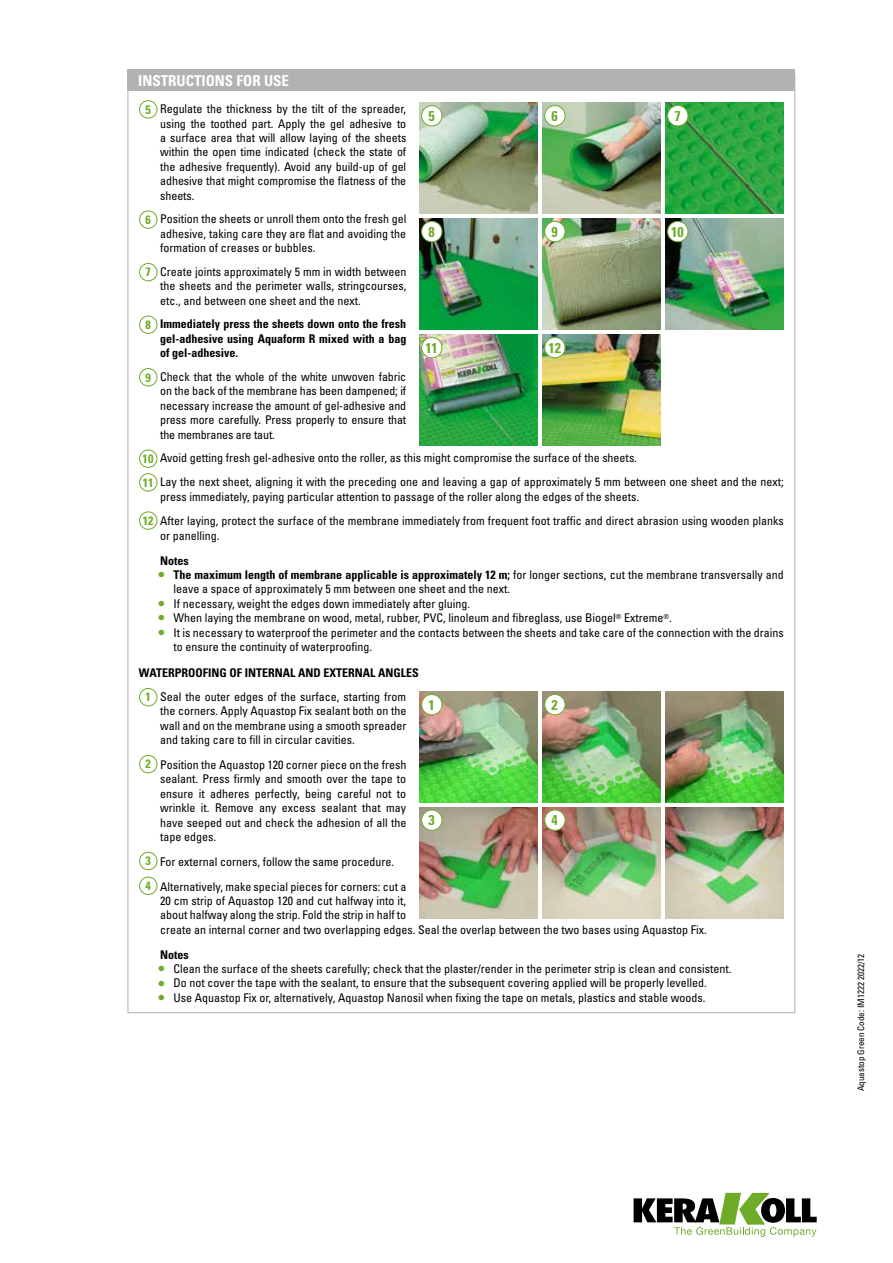
<style>
.page{position:relative;width:893px;height:1263px;background:#fff}
.page>*{position:absolute;margin:0;border:0;box-sizing:border-box;transform-origin:0 0}
.t1{font:700 condensed 15px "Univers LT Std";color:#fff}
.t2{font:700 condensed 14.25px "Univers LT Std";color:#6eab28}
.t3{font:condensed 12px/14.4px "Univers LT Std";color:#000;text-align:justify}
.t4{font:700 condensed 12px/14.4px "Univers LT Std";color:#000;text-align:justify}
.t5{font:condensed 9px "Univers LT Std";color:#000}
.s1{font-weight:700;font-size:12.15px;color:#6eab28}
.s2{font-size:12.15px;color:#6eab28}
.s3{font-size:18px;color:#6eab28}
.s4{font-weight:700}
</style>
<div class="page">
<svg style="left:634px;top:1193px;width:183px;height:44px"></svg>
<div style="left:139px;top:100px;width:18px;height:18px;border:1px solid #6eab28;border-radius:50%"></div>
<div style="left:139px;top:210px;width:18px;height:19px;border:1px solid #6eab28;border-radius:50%"></div>
<div style="left:139px;top:263px;width:18px;height:18px;border:1px solid #6eab28;border-radius:50%"></div>
<div style="left:139px;top:316px;width:18px;height:18px;border:1px solid #6eab28;border-radius:50%"></div>
<div style="left:139px;top:368px;width:18px;height:18px;border:1px solid #6eab28;border-radius:50%"></div>
<div style="left:139px;top:450px;width:18px;height:18px;border:1px solid #6eab28;border-radius:50%"></div>
<div style="left:139px;top:473px;width:18px;height:18px;border:1px solid #6eab28;border-radius:50%"></div>
<div style="left:139px;top:511px;width:18px;height:19px;border:1px solid #6eab28;border-radius:50%"></div>
<div style="left:139px;top:688px;width:18px;height:18px;border:1px solid #6eab28;border-radius:50%"></div>
<div style="left:139px;top:755px;width:18px;height:18px;border:1px solid #6eab28;border-radius:50%"></div>
<div style="left:139px;top:852px;width:18px;height:18px;border:1px solid #6eab28;border-radius:50%"></div>
<div style="left:139px;top:877px;width:18px;height:18px;border:1px solid #6eab28;border-radius:50%"></div>
<div style="left:128px;top:70px;width:667px;height:21px;background:#b3b2b2"></div>
<img style="left:542px;top:692px;width:119px;height:111px">
<div style="left:545px;top:694px;width:20px;height:21px;background:#fff;border-radius:50%"></div>
<div style="left:544px;top:694px;width:21px;height:21px;border:1px solid #6eab28;border-radius:50%"></div>
<img style="left:542px;top:807px;width:119px;height:111px">
<div style="left:545px;top:810px;width:20px;height:20px;background:#fff;border-radius:50%"></div>
<div style="left:544px;top:809px;width:21px;height:22px;border:1px solid #6eab28;border-radius:50%"></div>
<img style="left:665px;top:692px;width:119px;height:111px">
<img style="left:419px;top:692px;width:118px;height:111px">
<div style="left:422px;top:694px;width:20px;height:21px;background:#fff;border-radius:50%"></div>
<div style="left:421px;top:694px;width:21px;height:21px;border:1px solid #6eab28;border-radius:50%"></div>
<img style="left:419px;top:807px;width:118px;height:111px">
<div style="left:422px;top:810px;width:20px;height:20px;background:#fff;border-radius:50%"></div>
<div style="left:421px;top:809px;width:21px;height:22px;border:1px solid #6eab28;border-radius:50%"></div>
<img style="left:665px;top:807px;width:119px;height:111px">
<img style="left:665px;top:219px;width:118px;height:111px">
<div style="left:668px;top:221px;width:20px;height:21px;background:#fff;border-radius:50%"></div>
<div style="left:667px;top:221px;width:21px;height:21px;border:1px solid #6eab28;border-radius:50%"></div>
<img style="left:419px;top:335px;width:118px;height:111px">
<div style="left:422px;top:337px;width:20px;height:21px;background:#fff;border-radius:50%"></div>
<div style="left:421px;top:337px;width:21px;height:21px;border:1px solid #6eab28;border-radius:50%"></div>
<img style="left:542px;top:103px;width:119px;height:111px">
<div style="left:545px;top:106px;width:20px;height:20px;background:#fff;border-radius:50%"></div>
<div style="left:544px;top:105px;width:21px;height:21px;border:1px solid #6eab28;border-radius:50%"></div>
<img style="left:419px;top:219px;width:118px;height:111px">
<div style="left:422px;top:221px;width:20px;height:21px;background:#fff;border-radius:50%"></div>
<div style="left:421px;top:221px;width:21px;height:21px;border:1px solid #6eab28;border-radius:50%"></div>
<img style="left:542px;top:219px;width:119px;height:111px">
<div style="left:545px;top:221px;width:20px;height:21px;background:#fff;border-radius:50%"></div>
<div style="left:544px;top:221px;width:22px;height:21px;border:1px solid #6eab28;border-radius:50%"></div>
<img style="left:665px;top:103px;width:118px;height:111px">
<div style="left:668px;top:106px;width:20px;height:20px;background:#fff;border-radius:50%"></div>
<div style="left:667px;top:105px;width:21px;height:21px;border:1px solid #6eab28;border-radius:50%"></div>
<img style="left:419px;top:103px;width:118px;height:111px">
<div style="left:422px;top:106px;width:20px;height:20px;background:#fff;border-radius:50%"></div>
<div style="left:421px;top:105px;width:21px;height:21px;border:1px solid #6eab28;border-radius:50%"></div>
<img style="left:542px;top:335px;width:119px;height:111px">
<div style="left:545px;top:337px;width:20px;height:21px;background:#fff;border-radius:50%"></div>
<div style="left:544px;top:337px;width:22px;height:21px;border:1px solid #6eab28;border-radius:50%"></div>
<p class="t1" style="left:138px;top:71px;width:152px">INSTRUCTIONS FOR USE</p>
<p class="t3" style="left:160px;top:102px;width:248px;text-indent:-15px"><span class="s1">5</span> Regulate the thickness by the tilt of the spreader, using the toothed part. Apply the gel adhesive to a surface area that will allow laying of the sheets within the open time indicated (check the state of the adhesive frequently). Avoid any build-up of gel adhesive that might compromise the flatness of the sheets.</p>
<p class="t3" style="left:160px;top:212px;width:248px;text-indent:-15px"><span class="s1">6</span> Position the sheets or unroll them onto the fresh gel adhesive, taking care they are flat and avoiding the formation of creases or bubbles.</p>
<p class="t3" style="left:160px;top:264px;width:248px;text-indent:-15px"><span class="s1">7</span> Create joints approximately 5 mm in width between the sheets and the perimeter walls, stringcourses, etc., and between one sheet and the next.</p>
<p class="t4" style="left:160px;top:317px;width:248px;text-indent:-15px"><span class="s2">8</span> Immediately press the sheets down onto the fresh gel-adhesive using Aquaform R mixed with a bag of gel-adhesive.</p>
<p class="t3" style="left:160px;top:369px;width:248px;text-indent:-15px"><span class="s1">9</span> Check that the whole of the white unwoven fabric on the back of the membrane has been dampened; if necessary increase the amount of gel-adhesive and press more carefully. Press properly to ensure that the membranes are taut.</p>
<p class="t3" style="left:143px;top:446px;width:643px;line-height:23.7px"><span class="s1">10</span> Avoid getting fresh gel-adhesive onto the roller, as this might compromise the surface of the sheets.<br><span class="s1">11</span> Lay the next sheet, aligning it with the preceding one and leaving a gap of approximately 5 mm between one sheet and the next;</p>
<p class="t3" style="left:143px;top:484px;width:643px;line-height:24.8px;text-indent:18px">press immediately, paying particular attention to passage of the roller along the edges of the sheets.<br><span class="s1">12</span> After laying, protect the surface of the membrane immediately from frequent foot traffic and direct abrasion using wooden planks</p>
<p class="t3" style="left:160px;top:528px;width:61px">or panelling.</p>
<p class="t4" style="left:160px;top:553px;width:30px">Notes</p>
<p class="t3" style="left:173px;top:567px;width:612px;text-indent:-15px"><span class="s3">•</span> <span class="s4">The maximum length of membrane applicable is approximately 12 m;</span> for longer sections, cut the membrane transversally and leave a space of approximately 5 mm between one sheet and the next.</p>
<p class="t3" style="left:158px;top:596px;width:313px"><span class="s3">•</span> If necessary, weight the edges down immediately after gluing.</p>
<p class="t3" style="left:158px;top:610px;width:515px"><span class="s3">•</span> When laying the membrane on wood, metal, rubber, PVC, linoleum and fibreglass, use Biogel<sup>®</sup> Extreme<sup>®</sup>.</p>
<p class="t3" style="left:173px;top:625px;width:612px;text-indent:-15px"><span class="s3">•</span> It is necessary to waterproof the perimeter and the contacts between the sheets and take care of the connection with the drains to ensure the continuity of waterproofing.</p>
<p class="t3" style="left:139px;top:661px;width:281px;line-height:23.7px;text-align:center"><span class="s4">WATERPROOFING OF INTERNAL AND EXTERNAL ANGLES<br></span><span class="s1">1</span> Seal the outer edges of the surface, starting from</p>
<p class="t3" style="left:160px;top:704px;width:248px">the corners. Apply Aquastop Fix sealant both on the wall and on the membrane using a smooth spreader and taking care to fill in circular cavities.</p>
<p class="t3" style="left:160px;top:757px;width:248px;text-indent:-15px"><span class="s1">2</span> Position the Aquastop 120 corner piece on the fresh sealant. Press firmly and smooth over the tape to ensure it adheres perfectly, being careful not to wrinkle it. Remove any excess sealant that may have seeped out and check the adhesion of all the tape edges.</p>
<p class="t3" style="left:145px;top:849px;width:262px;line-height:24.8px"><span class="s1">3</span> For external corners, follow the same procedure.<br><span class="s1">4</span> Alternatively, make special pieces for corners: cut a</p>
<p class="t3" style="left:160px;top:893px;width:548px;text-align:left">20 cm strip of Aquastop 120 and cut halfway into it,<br>about halfway along the strip. Fold the strip in half to<br>create an internal corner and two overlapping edges. Seal the overlap between the two bases using Aquastop Fix.</p>
<p class="t4" style="left:160px;top:947px;width:30px">Notes</p>
<p class="t3" style="left:158px;top:961px;width:574px"><span class="s3">•</span> Clean the surface of the sheets carefully; check that the plaster/render in the perimeter strip is clean and consistent.</p>
<p class="t3" style="left:158px;top:976px;width:550px"><span class="s3">•</span> Do not cover the tape with the sealant, to ensure that the subsequent covering applied will be properly levelled.</p>
<p class="t3" style="left:158px;top:990px;width:548px"><span class="s3">•</span> Use Aquastop Fix or, alternatively, Aquastop Nanosil when fixing the tape on metals, plastics and stable woods.</p>
<p class="t2" style="left:551px;top:107px;width:8px">6</p>
<p class="t2" style="left:428px;top:107px;width:8px">5</p>
<p class="t2" style="left:674px;top:107px;width:8px">7</p>
<p class="t2" style="left:428px;top:223px;width:8px">8</p>
<p class="t2" style="left:552px;top:223px;width:8px">9</p>
<p class="t2" style="left:671px;top:223px;width:14px">10</p>
<p class="t2" style="left:548px;top:339px;width:14px">12</p>
<p class="t2" style="left:425px;top:339px;width:14px">11</p>
<p class="t2" style="left:551px;top:696px;width:8px">2</p>
<p class="t2" style="left:428px;top:696px;width:8px">1</p>
<p class="t2" style="left:428px;top:811px;width:8px">3</p>
<p class="t2" style="left:551px;top:811px;width:8px">4</p>
<p class="t5" style="left:855px;top:1091px;width:139px;rotate:-90deg">Aquastop Green Code: IM1222 2022/12</p>
</div>
